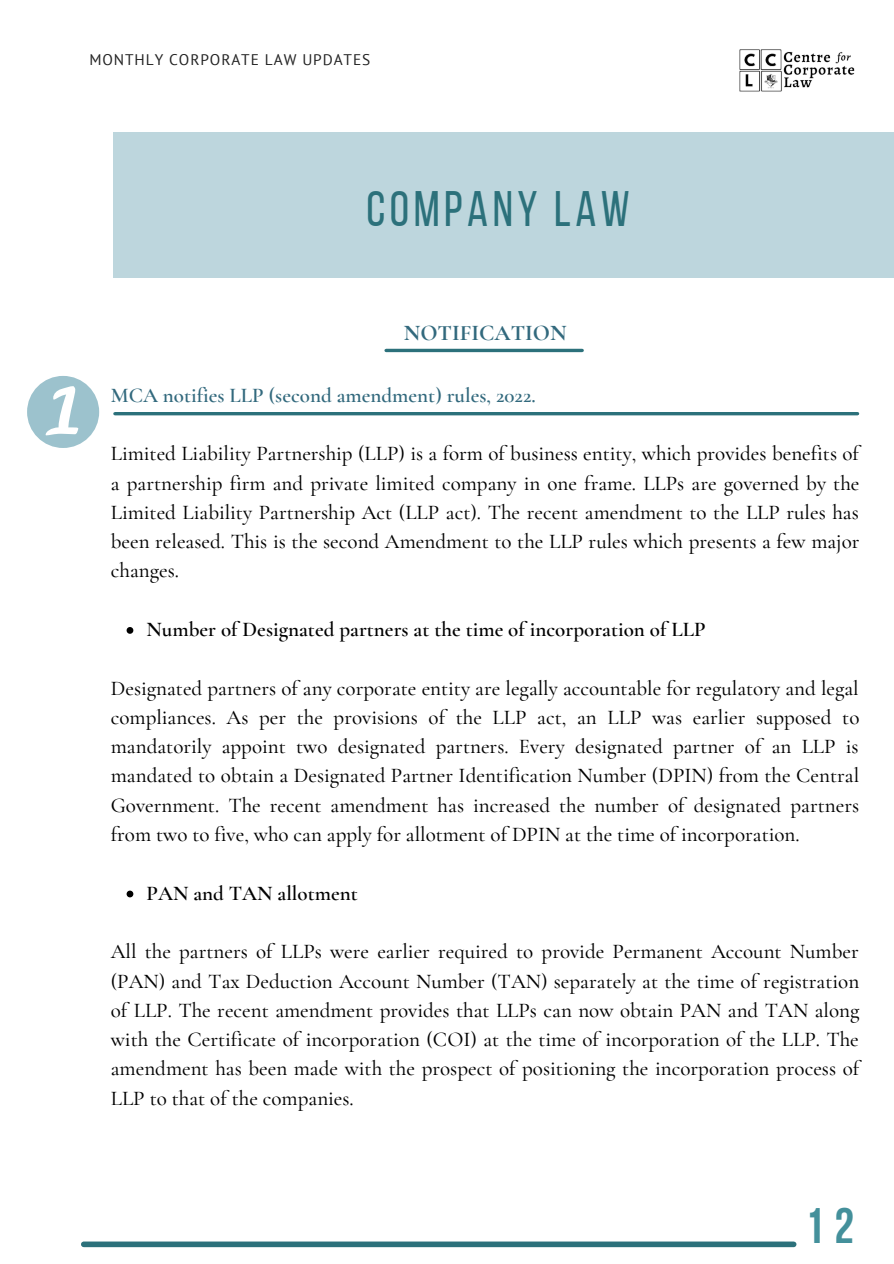
<style>
.page{position:relative;width:894px;height:1264px;background:#fff}
.page>*{position:absolute;margin:0;border:0;box-sizing:border-box;transform-origin:0 0}
.t1{font:49.65px "Bebas Neue";letter-spacing:.09em;color:#2c717b}
.t2{font:700 49.65px "Bebas Neue";color:#44909b}
.t3{font:700 22.5px "Cormorant Garamond";color:#32697d}
.t4{font:500 21px/29.2px "Cormorant Garamond";color:#000;text-align:justify}
.t5{font:600 21px "Cormorant Garamond";color:#000}
.t6{font:600 21px "Cormorant Garamond";color:#32697d}
.t7{font:15.3px "PT Sans";letter-spacing:.06em;color:#222}
</style>
<div class="page">
<div style="left:113px;top:132px;width:780px;height:145px;background:#bdd6dd"></div>
<svg style="left:126px;top:627px;width:7px;height:6px"></svg>
<svg style="left:126px;top:890px;width:7px;height:7px"></svg>
<div style="left:84px;top:1241px;width:709px;height:6px;background:#2c717b"></div>
<img style="left:739px;top:49px;width:116px;height:43px">
<hr style="left:115px;top:412px;width:742px;height:3px;background:#2c717b">
<svg style="left:27px;top:376px;width:72px;height:72px"></svg>
<hr style="left:386px;top:349px;width:196px;height:3px;background:#2c717b">
<p class="t7" style="left:89px;top:50px;width:282px">MONTHLY CORPORATE LAW UPDATES</p>
<p class="t1" style="left:366px;top:189px;width:265px">COMPANY LAW</p>
<p class="t3" style="left:403px;top:319px;width:164px">NOTIFICATION</p>
<p class="t6" style="left:111px;top:382px;width:426px">MCA notifies LLP (second amendment) rules, 2022.</p>
<p class="t4" style="left:111px;top:439px;width:750px">Limited Liability Partnership (LLP) is a form of business entity, which provides benefits of a partnership firm and private limited company in one frame. LLPs are governed by the Limited Liability Partnership Act (LLP act). The recent amendment to the LLP rules has been released. This is the second Amendment to the LLP rules which presents a few major changes.</p>
<p class="t5" style="left:146px;top:616px;width:560px">Number of Designated partners at the time of incorporation of LLP</p>
<p class="t4" style="left:111px;top:673px;width:750px">Designated partners of any corporate entity are legally accountable for regulatory and legal compliances. As per the provisions of the LLP act, an LLP was earlier supposed to mandatorily appoint two designated partners. Every designated partner of an LLP is mandated to obtain a Designated Partner Identification Number (DPIN) from the Central Government. The recent amendment has increased the number of designated partners from two to five, who can apply for allotment of DPIN at the time of incorporation.</p>
<p class="t5" style="left:146px;top:880px;width:213px">PAN and TAN allotment</p>
<p class="t4" style="left:111px;top:936px;width:750px">All the partners of LLPs were earlier required to provide Permanent Account Number (PAN) and Tax Deduction Account Number (TAN) separately at the time of registration of LLP. The recent amendment provides that LLPs can now obtain PAN and TAN along with the Certificate of incorporation (COI) at the time of incorporation of the LLP. The amendment has been made with the prospect of positioning the incorporation process of LLP to that of the companies.</p>
<p class="t2" style="left:804px;top:1205px;width:51px">12</p>
</div>
